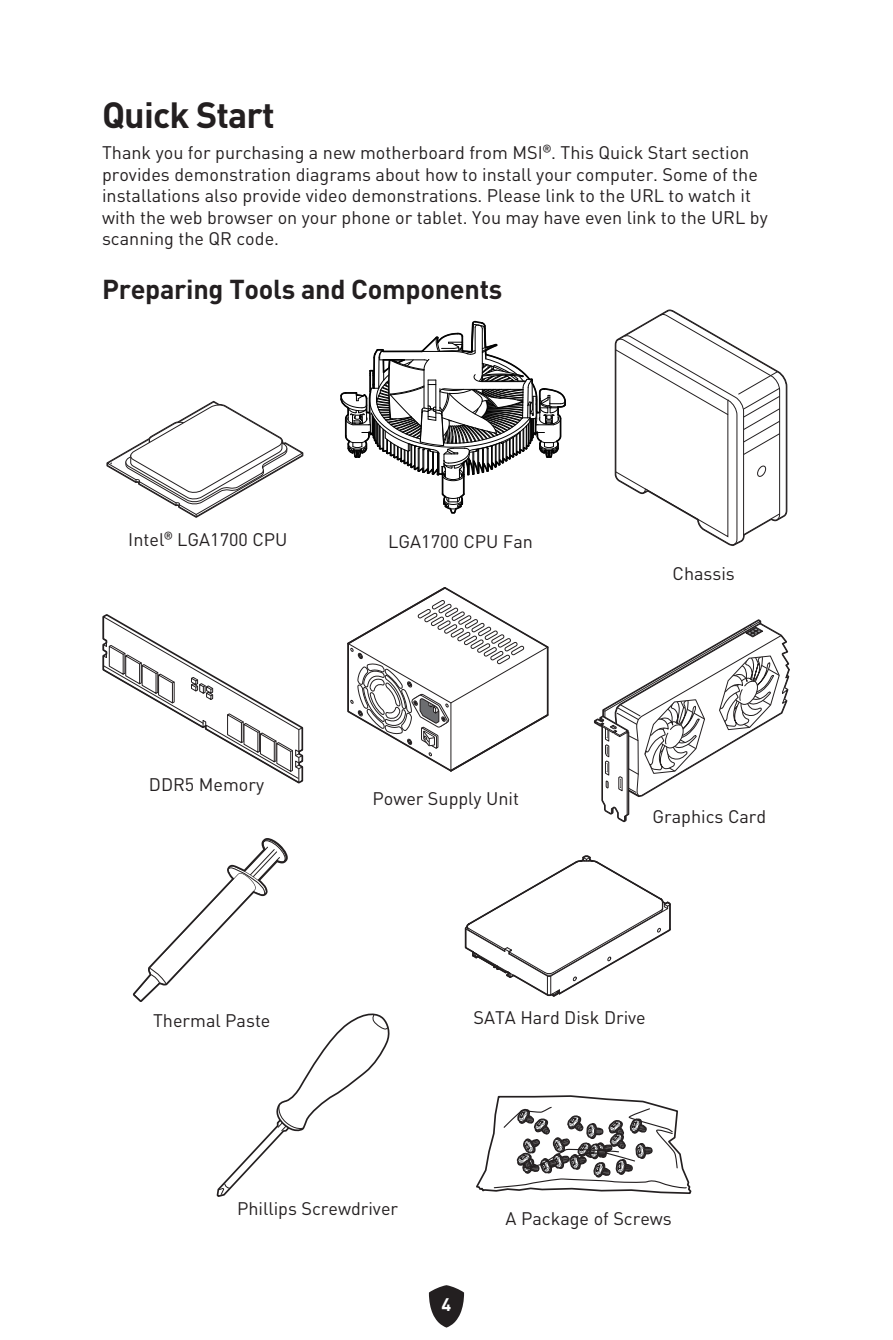
<style>
.page{position:relative;width:893px;height:1340px;background:#fff}
.page>*{position:absolute;margin:0;border:0;box-sizing:border-box;transform-origin:0 0}
.t1{font:700 36px "MSI Din Pro Noto CJK";letter-spacing:-.025em;color:#231f20}
.t2{font:700 27px "MSI Din Pro Noto CJK";letter-spacing:-.01em;color:#231f20}
.t3{font:18px/21.6px "MSI Din Pro Noto CJK";color:#231f20}
.t4{font:700 18px "MSI Din Pro Noto CJK";color:#fff}
</style>
<div class="page">
<svg style="left:429px;top:1285px;width:35px;height:42px"></svg>
<svg style="left:340px;top:320px;width:226px;height:194px"></svg>
<svg style="left:106px;top:401px;width:197px;height:117px"></svg>
<svg style="left:464px;top:855px;width:207px;height:142px"></svg>
<svg style="left:615px;top:309px;width:172px;height:237px"></svg>
<svg style="left:594px;top:619px;width:196px;height:203px"></svg>
<svg style="left:347px;top:587px;width:202px;height:185px"></svg>
<svg style="left:133px;top:838px;width:155px;height:164px"></svg>
<svg style="left:216px;top:1013px;width:174px;height:184px"></svg>
<svg style="left:476px;top:1095px;width:216px;height:99px"></svg>
<svg style="left:102px;top:614px;width:202px;height:170px"></svg>
<h1 class="t1" style="left:102px;top:94px;width:174px">Quick Start</h1>
<p class="t3" style="left:102px;top:142px;width:667px">Thank you for purchasing a new motherboard from MSI®. This Quick Start section provides demonstration diagrams about how to install your computer. Some of the installations also provide video demonstrations. Please link to the URL to watch it with the web browser on your phone or tablet. You may have even link to the URL by scanning the QR code.</p>
<h2 class="t2" style="left:102px;top:274px;width:402px">Preparing Tools and Components</h2>
<p class="t3" style="left:128px;top:529px;width:161px">Intel® LGA1700 CPU</p>
<p class="t3" style="left:388px;top:531px;width:146px">LGA1700 CPU Fan</p>
<p class="t3" style="left:672px;top:563px;width:64px">Chassis</p>
<p class="t3" style="left:149px;top:774px;width:117px">DDR5 Memory</p>
<p class="t3" style="left:153px;top:1010px;width:119px">Thermal Paste</p>
<p class="t3" style="left:372px;top:787px;width:148px">Power Supply Unit</p>
<p class="t3" style="left:653px;top:805px;width:115px">Graphics Card</p>
<p class="t3" style="left:473px;top:1006px;width:174px">SATA Hard Disk Drive</p>
<p class="t3" style="left:237px;top:1197px;width:162px">Phillips Screwdriver</p>
<p class="t4" style="left:442px;top:1293px;width:11px">4</p>
<p class="t3" style="left:506px;top:1208px;width:168px">A Package of Screws</p>
</div>
